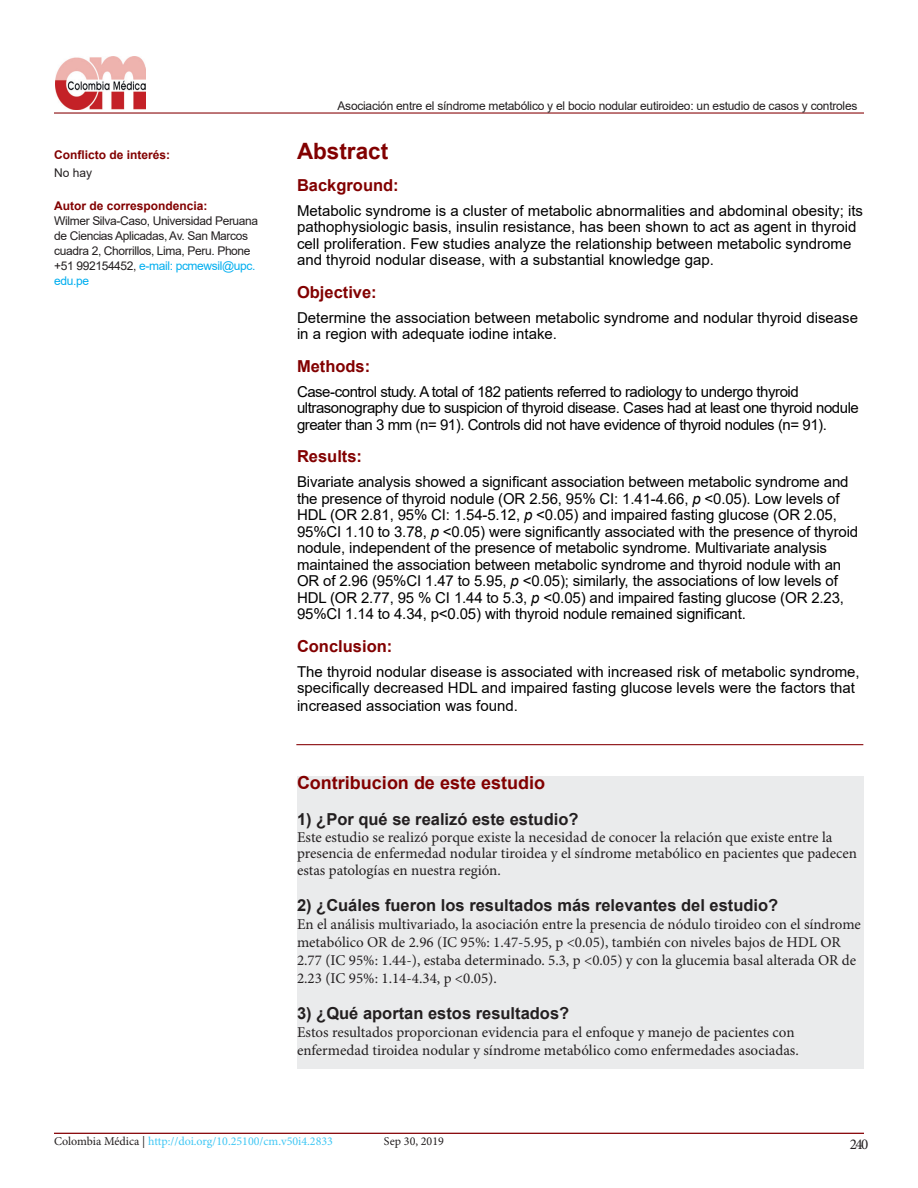
<style>
.page{position:relative;width:918px;height:1188px;background:#fff}
.page>*{position:absolute;margin:0;border:0;box-sizing:border-box;transform-origin:0 0}
.t1{font:700 22.5px "Arial";color:#820000}
.t2{font:700 18px "Arial";color:#820000}
.t3{font:700 16.5px "Arial";color:#231f20}
.t4{font:700 16.5px "Arial";color:#820000}
.t5{font:15px/16.5px "Arial";letter-spacing:-.01em;color:#000}
.t6{font:15px/18px "Minion Pro";color:#231f20}
.t7{font:15px/16.5px "Arial";letter-spacing:-.03em;color:#000}
.t8{font:12px/15px "Arial";letter-spacing:-.03em;color:#231f20}
.t9{font:12px "Minion Pro";color:#40c7f4}
.t10{font:700 12px/18px "Arial";color:#820000}
.t11{font:12px "Minion Pro";color:#231f20}
.s1{font-weight:400;color:#231f20}
.s2{color:#00aeef}
.s3{font-style:italic}
.s4{color:#231f20}
</style>
<div class="page">
<img style="left:55px;top:57px;width:91px;height:52px">
<hr style="left:54px;top:112px;width:810px;height:2px;background:#8b0d10">
<div style="left:297px;top:776px;width:567px;height:293px;background:#eaebec"></div>
<hr style="left:296px;top:744px;width:567px;height:1px;background:#8b0d10">
<hr style="left:54px;top:1133px;width:810px;height:1px;background:#8b0d10">
<p class="t10" style="left:54px;top:146px;width:118px">Conflicto de interés:<br><span class="s1">No hay</span></p>
<p class="t10" style="left:54px;top:197px;width:155px">Autor de correspondencia:</p>
<p class="t8" style="left:54px;top:214px;width:206px">Wilmer Silva-Caso, Universidad Peruana de Ciencias Aplicadas, Av. San Marcos cuadra 2, Chorrillos, Lima, Peru. Phone +51 992154452, <span class="s2">e-mail: pcmewsil@upc. edu.pe</span></p>
<p class="t8" style="left:338px;top:98px;width:522px">Asociación entre el síndrome metabólico y el bocio nodular eutiroideo: un estudio de casos y controles</p>
<p class="t1" style="left:297px;top:135px;width:93px">Abstract</p>
<p class="t4" style="left:297px;top:173px;width:103px">Background:</p>
<p class="t5" style="left:297px;top:202px;width:568px">Metabolic syndrome is a cluster of metabolic abnormalities and abdominal obesity; its pathophysiologic basis, insulin resistance, has been shown to act as agent in thyroid cell proliferation. Few studies analyze the relationship between metabolic syndrome and thyroid nodular disease, with a substantial knowledge gap.</p>
<p class="t4" style="left:297px;top:280px;width:81px">Objective:</p>
<p class="t5" style="left:297px;top:309px;width:563px">Determine the association between metabolic syndrome and nodular thyroid disease in a region with adequate iodine intake.</p>
<p class="t4" style="left:297px;top:354px;width:75px">Methods:</p>
<p class="t7" style="left:297px;top:383px;width:563px">Case-control study. A total of 182 patients referred to radiology to undergo thyroid ultrasonography due to suspicion of thyroid disease. Cases had at least one thyroid nodule greater than 3 mm (n= 91). Controls did not have evidence of thyroid nodules (n= 91).</p>
<p class="t4" style="left:297px;top:445px;width:67px">Results:</p>
<p class="t5" style="left:297px;top:474px;width:563px">Bivariate analysis showed a significant association between metabolic syndrome and the presence of thyroid nodule (OR 2.56, 95% CI: 1.41-4.66, <span class="s3">p</span> &lt;0.05). Low levels of HDL (OR 2.81, 95% CI: 1.54-5.12, <span class="s3">p</span> &lt;0.05) and impaired fasting glucose (OR 2.05, 95%CI 1.10 to 3.78, <span class="s3">p</span> &lt;0.05) were significantly associated with the presence of thyroid nodule, independent of the presence of metabolic syndrome. Multivariate analysis maintained the association between metabolic syndrome and thyroid nodule with an OR of 2.96 (95%CI 1.47 to 5.95, <span class="s3">p</span> &lt;0.05); similarly, the associations of low levels of HDL (OR 2.77, 95 % CI 1.44 to 5.3, <span class="s3">p</span> &lt;0.05) and impaired fasting glucose (OR 2.23, 95%CI 1.14 to 4.34, p&lt;0.05) with thyroid nodule remained significant.</p>
<p class="t4" style="left:297px;top:634px;width:97px">Conclusion:</p>
<p class="t5" style="left:297px;top:663px;width:564px">The thyroid nodular disease is associated with increased risk of metabolic syndrome, specifically decreased HDL and impaired fasting glucose levels were the factors that</p>
<p class="t5" style="left:297px;top:697px;width:222px">increased association was found.</p>
<p class="t2" style="left:297px;top:770px;width:250px">Contribucion de este estudio</p>
<p class="t3" style="left:297px;top:808px;width:283px">1) ¿Por qué se realizó este estudio?</p>
<p class="t6" style="left:297px;top:829px;width:562px;line-height:16.5px">Este estudio se realizó porque existe la necesidad de conocer la relación que existe entre la presencia de enfermedad nodular tiroidea y el síndrome metabólico en pacientes que padecen estas patologías en nuestra región.</p>
<p class="t3" style="left:297px;top:893px;width:483px">2) ¿Cuáles fueron los resultados más relevantes del estudio?</p>
<p class="t6" style="left:297px;top:916px;width:566px">En el análisis multivariado, la asociación entre la presencia de nódulo tiroideo con el síndrome metabólico OR de 2.96 (IC 95%: 1.47-5.95, p &lt;0.05), también con niveles bajos de HDL OR 2.77 (IC 95%: 1.44-), estaba determinado. 5.3, p &lt;0.05) y con la glucemia basal alterada OR de 2.23 (IC 95%: 1.14-4.34, p &lt;0.05).</p>
<p class="t3" style="left:297px;top:1001px;width:274px">3) ¿Qué aportan estos resultados?</p>
<p class="t6" style="left:297px;top:1024px;width:503px">Estos resultados proporcionan evidencia para el enfoque y manejo de pacientes con enfermedad tiroidea nodular y síndrome metabólico como enfermedades asociadas.</p>
<p class="t9" style="left:54px;top:1134px;width:280px"><span class="s4">Colombia Médica |</span> http://doi.org/10.25100/cm.v50i4.2833</p>
<p class="t11" style="left:384px;top:1134px;width:61px">Sep 30, 2019</p>
<p class="t6" style="left:850px;top:1135px;width:20px">240</p>
</div>
